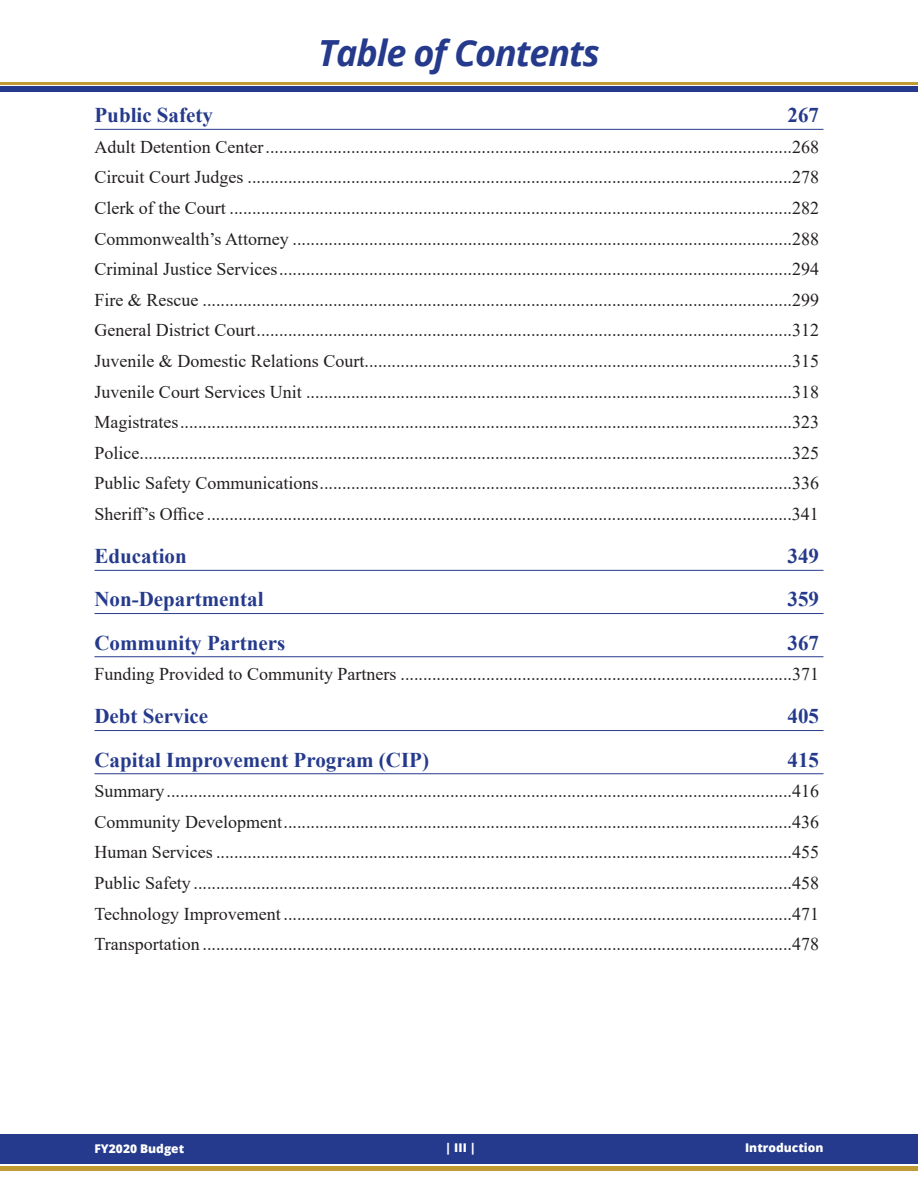
<style>
.page{position:relative;width:918px;height:1188px;background:#fff}
.page>*{position:absolute;margin:0;border:0;box-sizing:border-box;transform-origin:0 0}
.t1{font:italic 700 36px "Open Sans";letter-spacing:-.03em;color:#253a8c}
.t2{font:700 21px "Times New Roman";color:#253a8c}
.t3{font:18px/30.6px "Times New Roman";color:#231f20;text-align:justify}
.t4{font:800 12px "Open Sans";color:#fff}
</style>
<div class="page">
<hr style="left:0;top:1166px;width:918px;height:4px;background:#c09a32">
<div style="left:0;top:1134px;width:918px;height:30px;background:#253a8c"></div>
<hr style="left:0;top:82px;width:918px;height:3px;background:#c09a32">
<div style="left:0;top:86px;width:918px;height:6px;background:#253a8c"></div>
<hr style="left:94px;top:129px;width:730px;height:1px;background:#253a8c">
<hr style="left:94px;top:570px;width:730px;height:1px;background:#253a8c">
<hr style="left:94px;top:613px;width:730px;height:1px;background:#253a8c">
<hr style="left:94px;top:656px;width:730px;height:1px;background:#253a8c">
<hr style="left:94px;top:730px;width:730px;height:1px;background:#253a8c">
<hr style="left:94px;top:773px;width:730px;height:1px;background:#253a8c">
<h1 class="t1" style="left:318px;top:28px;width:283px">Table of Contents</h1>
<p class="t2" style="left:94px;top:100px;width:120px">Public Safety</p>
<p class="t2" style="left:788px;top:100px;width:33px">267</p>
<p class="t3" style="left:94px;top:131px;width:726px">Adult Detention Center.....................................................................................................................268<br>Circuit Court Judges .........................................................................................................................278<br>Clerk of the Court .............................................................................................................................282<br>Commonwealth’s Attorney ...............................................................................................................288<br>Criminal Justice Services..................................................................................................................294<br>Fire &amp; Rescue ...................................................................................................................................299<br>General District Court.......................................................................................................................312<br>Juvenile &amp; Domestic Relations Court...............................................................................................315<br>Juvenile Court Services Unit ............................................................................................................318<br>Magistrates........................................................................................................................................323<br>Police.................................................................................................................................................325<br>Public Safety Communications.........................................................................................................336<br>Sheriff’s Office ..................................................................................................................................341</p>
<p class="t2" style="left:94px;top:541px;width:94px">Education</p>
<p class="t2" style="left:788px;top:541px;width:33px">349</p>
<p class="t2" style="left:94px;top:584px;width:171px">Non-Departmental</p>
<p class="t2" style="left:788px;top:584px;width:33px">359</p>
<p class="t2" style="left:94px;top:627px;width:192px">Community Partners</p>
<p class="t2" style="left:788px;top:627px;width:33px">367</p>
<p class="t3" style="left:94px;top:658px;width:726px">Funding Provided to Community Partners .......................................................................................371</p>
<p class="t2" style="left:94px;top:701px;width:115px">Debt Service</p>
<p class="t2" style="left:788px;top:701px;width:33px">405</p>
<p class="t2" style="left:94px;top:744px;width:336px">Capital Improvement Program (CIP)</p>
<p class="t2" style="left:788px;top:744px;width:33px">415</p>
<p class="t3" style="left:94px;top:775px;width:726px">Summary...........................................................................................................................................416<br>Community Development.................................................................................................................436<br>Human Services ................................................................................................................................455<br>Public Safety .....................................................................................................................................458<br>Technology Improvement .................................................................................................................471<br>Transportation ...................................................................................................................................478</p>
<p class="t4" style="left:94px;top:1140px;width:91px">FY2020 Budget</p>
<p class="t4" style="left:445px;top:1139px;width:32px">| III |</p>
<p class="t4" style="left:745px;top:1138px;width:80px">Introduction</p>
</div>
